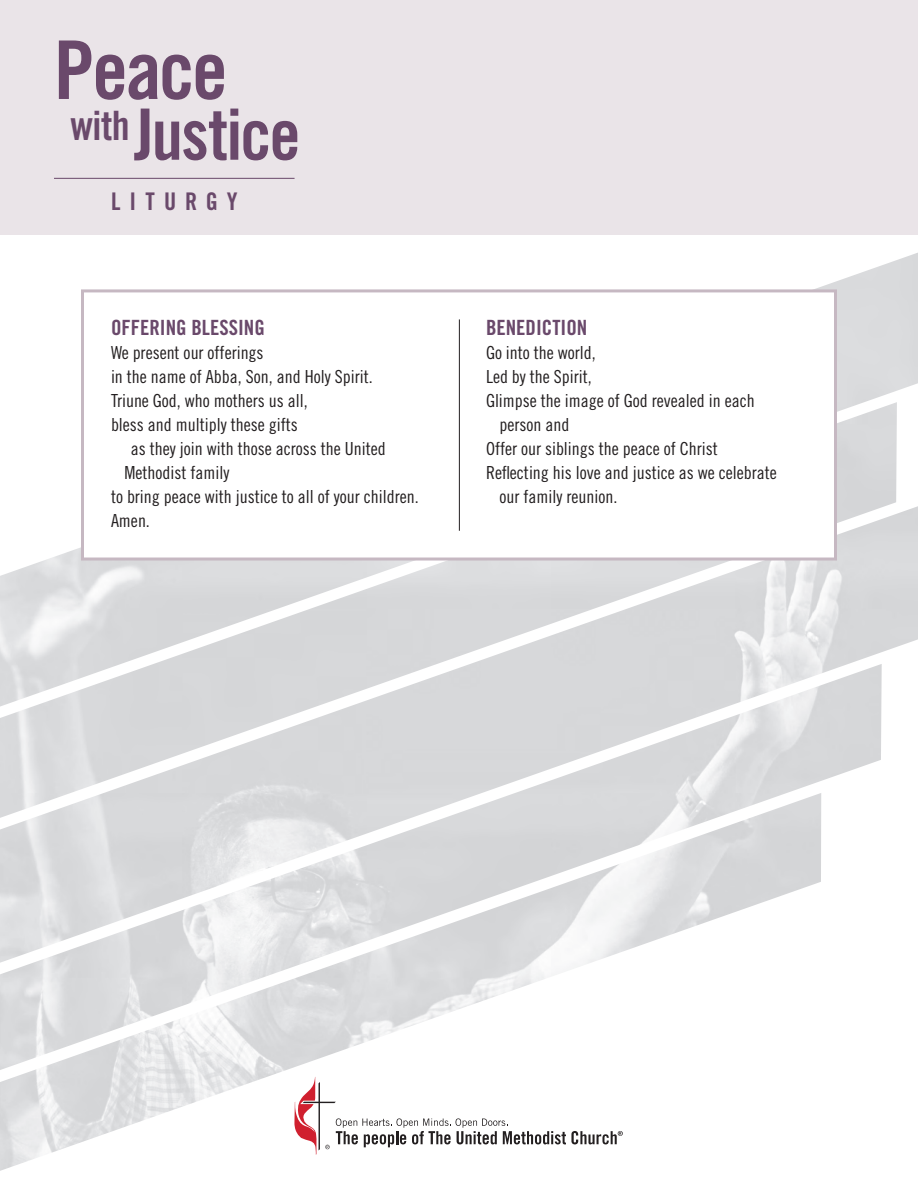
<style>
.page{position:relative;width:918px;height:1188px;background:#fff}
.page>*{position:absolute;margin:0;border:0;box-sizing:border-box;transform-origin:0 0}
.t1{font:81px "Trade Gothic LT Std Bd Cn 20";letter-spacing:-.03em;color:#6a496b}
.t2{font:70.8px "Trade Gothic LT Std Bd Cn 20";letter-spacing:-.025em;color:#6a496b}
.t3{font:24.3px "Trade Gothic LT Std Bd Cn 20";letter-spacing:.365em;color:#6a496b}
._2020_KIT_Body_Text{font:21px "Trade Gothic LT Std Bd Cn 20";color:#6a496b}
._2020_KIT_Body_Text-2{font:18px/24px "Trade Gothic LT Std Cn 18";color:#231f20}
</style>
<div class="page">
<img style="left:0;top:253px;width:918px;height:918px">
<div style="left:82px;top:291px;width:754px;height:268px;background:#fff"></div>
<div style="left:81px;top:289px;width:756px;height:272px;border:3px solid #c6b8c2"></div>
<hr style="left:459px;top:319px;width:1px;height:212px;background:#231f20">
<svg style="left:294px;top:1077px;width:329px;height:78px"></svg>
<div style="left:0;top:0;width:918px;height:235px;background:#eae4e8"></div>
<hr style="left:54px;top:178px;width:241px;height:1px;background:#6a496b">
<p class="t1" style="left:54px;top:21px;width:175px">Peace</p>
<p class="t2" style="left:70px;top:91px;width:232px"><sup>with</sup>Justice</p>
<p class="t3" style="left:111px;top:187px;width:128px">LITURGY</p>
<p class="_2020_KIT_Body_Text" style="left:111px;top:314px;width:155px">OFFERING BLESSING</p>
<p class="_2020_KIT_Body_Text-2" style="left:111px;top:340px;width:154px">We present our offerings</p>
<p class="_2020_KIT_Body_Text-2" style="left:111px;top:364px;width:263px">in the name of Abba, Son, and Holy Spirit.</p>
<p class="_2020_KIT_Body_Text-2" style="left:111px;top:388px;width:198px">Triune God, who mothers us all,</p>
<p class="_2020_KIT_Body_Text-2" style="left:111px;top:412px;width:188px">bless and multiply these gifts</p>
<p class="_2020_KIT_Body_Text-2" style="left:124px;top:436px;width:263px;text-indent:6px">as they join with those across the United<br>Methodist family</p>
<p class="_2020_KIT_Body_Text-2" style="left:111px;top:484px;width:309px">to bring peace with justice to all of your children.</p>
<p class="_2020_KIT_Body_Text-2" style="left:111px;top:508px;width:40px">Amen.</p>
<p class="_2020_KIT_Body_Text" style="left:486px;top:314px;width:103px">BENEDICTION</p>
<p class="_2020_KIT_Body_Text-2" style="left:486px;top:340px;width:111px">Go into the world,</p>
<p class="_2020_KIT_Body_Text-2" style="left:486px;top:364px;width:107px">Led by the Spirit,</p>
<p class="_2020_KIT_Body_Text-2" style="left:500px;top:388px;width:257px;text-indent:-14px">Glimpse the image of God revealed in each person and</p>
<p class="_2020_KIT_Body_Text-2" style="left:486px;top:436px;width:233px">Offer our siblings the peace of Christ</p>
<p class="_2020_KIT_Body_Text-2" style="left:500px;top:460px;width:279px;text-indent:-14px">Reflecting his love and justice as we celebrate our family reunion.</p>
</div>
